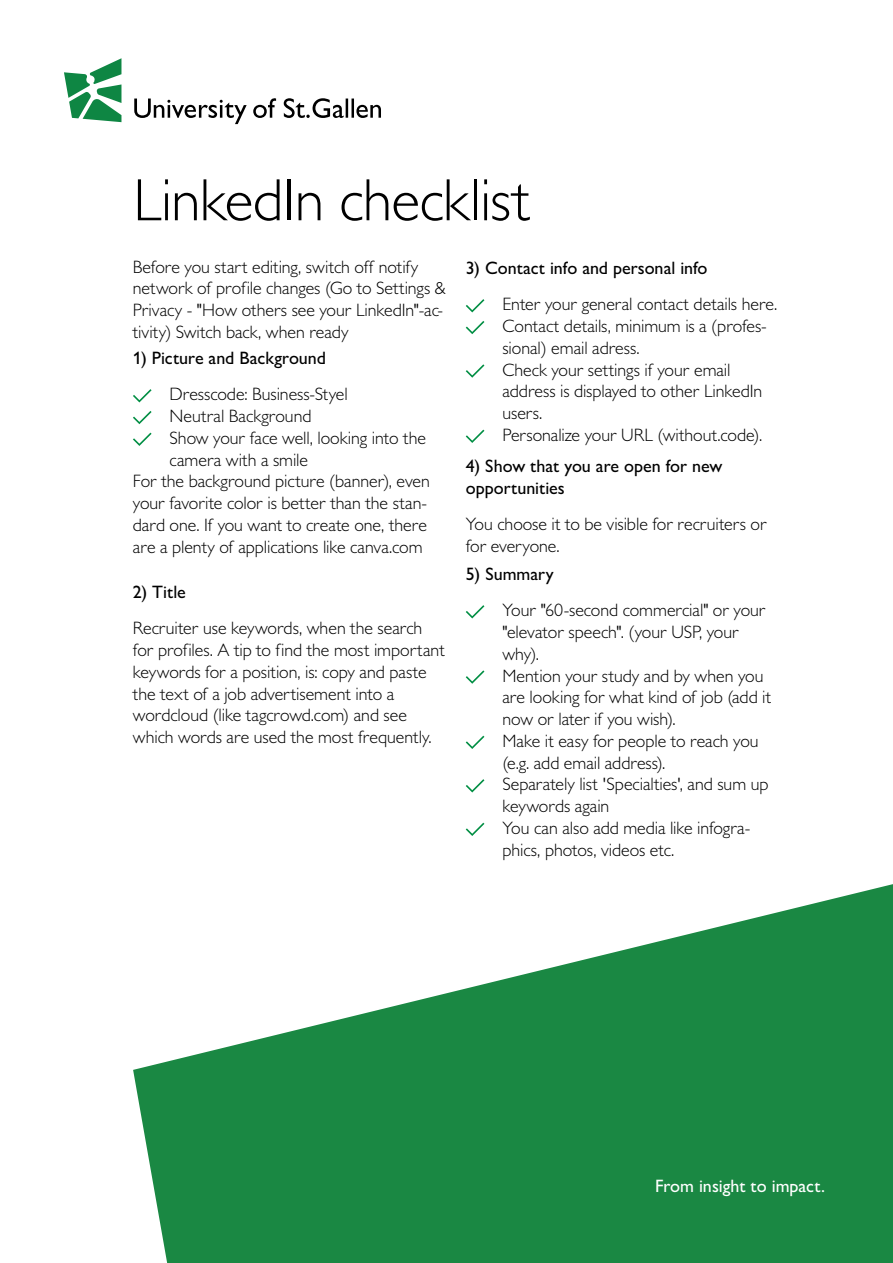
<style>
.page{position:relative;width:893px;height:1263px;background:#fff}
.page>*{position:absolute;margin:0;border:0;box-sizing:border-box;transform-origin:0 0}
.t1{font:300 60px "Gill Sans MT Pro";letter-spacing:-.01em;color:#000}
.t2{font:300 18px/21.8px "Gill Sans MT Pro";letter-spacing:-.005em;color:#000}
.t3{font:500 18px/21.8px "Gill Sans MT Pro";color:#000}
.t4{font:500 18px "Gill Sans MT Pro";color:#fff}
</style>
<div class="page">
<svg style="left:133px;top:884px;width:760px;height:379px;fill:#1a8843"></svg>
<svg style="left:133px;top:389px;width:19px;height:13px"></svg>
<svg style="left:133px;top:411px;width:19px;height:13px"></svg>
<svg style="left:133px;top:433px;width:19px;height:13px"></svg>
<svg style="left:466px;top:299px;width:18px;height:13px"></svg>
<svg style="left:466px;top:321px;width:18px;height:13px"></svg>
<svg style="left:466px;top:364px;width:18px;height:14px"></svg>
<svg style="left:466px;top:430px;width:18px;height:13px"></svg>
<svg style="left:466px;top:605px;width:18px;height:13px"></svg>
<svg style="left:466px;top:670px;width:18px;height:14px"></svg>
<svg style="left:466px;top:736px;width:18px;height:13px"></svg>
<svg style="left:466px;top:779px;width:18px;height:13px"></svg>
<svg style="left:466px;top:823px;width:18px;height:13px"></svg>
<svg style="left:64px;top:58px;width:57px;height:64px"></svg>
<svg style="left:134px;top:98px;width:247px;height:26px"></svg>
<h1 class="t1" style="left:133px;top:164px;width:399px">LinkedIn checklist</h1>
<p class="t2" style="left:133px;top:255px;width:315px">Before you start editing, switch off notify network of profile changes (Go to Settings &amp; Privacy - "How others see your LinkedIn"-ac&shy;tivity) Switch back, when ready</p>
<p class="t3" style="left:133px;top:347px;width:195px">1) Picture and Background</p>
<p class="t2" style="left:170px;top:383px;width:180px">Dresscode: Business-Styel</p>
<p class="t2" style="left:170px;top:405px;width:143px">Neutral Background</p>
<p class="t2" style="left:170px;top:427px;width:258px">Show your face well, looking into the</p>
<p class="t2" style="left:170px;top:448px;width:140px">camera with a smile</p>
<p class="t2" style="left:133px;top:470px;width:298px">For the background picture (banner), even</p>
<p class="t2" style="left:133px;top:492px;width:296px">your favorite color is better than the stan-</p>
<p class="t2" style="left:133px;top:514px;width:296px">dard one. If you want to create one, there</p>
<p class="t2" style="left:133px;top:535px;width:291px">are a plenty of applications like canva.com</p>
<p class="t3" style="left:133px;top:581px;width:55px">2) Title</p>
<p class="t2" style="left:133px;top:617px;width:313px">Recruiter use keywords, when the search for profiles. A tip to find the most important keywords for a position, is: copy and paste the text of a job advertisement into a wordcloud (like tagcrowd.com) and see which words are used the most frequently.</p>
<p class="t3" style="left:466px;top:257px;width:243px">3) Contact info and personal info</p>
<p class="t2" style="left:502px;top:293px;width:277px">Enter your general contact details here.<br>Contact details, minimum is a (profes&shy;sional) email adress.<br>Check your settings if your email address is displayed to other LinkedIn users.<br>Personalize your URL (without.code).</p>
<p class="t3" style="left:466px;top:455px;width:258px">4) Show that you are open for new opportunities</p>
<p class="t2" style="left:466px;top:513px;width:302px">You choose it to be visible for recruiters or for everyone.</p>
<p class="t3" style="left:466px;top:563px;width:89px">5) Summary</p>
<p class="t2" style="left:502px;top:599px;width:270px">Your "60-second commercial" or your "elevator speech". (your USP, your why).<br>Mention your study and by when you are looking for what kind of job (add it now or later if you wish).<br>Make it easy for people to reach you (e.g. add email address).<br>Separately list 'Specialties', and sum up keywords again<br>You can also add media like infogra&shy;phics, photos, videos etc.</p>
<p class="t4" style="left:655px;top:1175px;width:171px">From insight to impact.</p>
</div>
